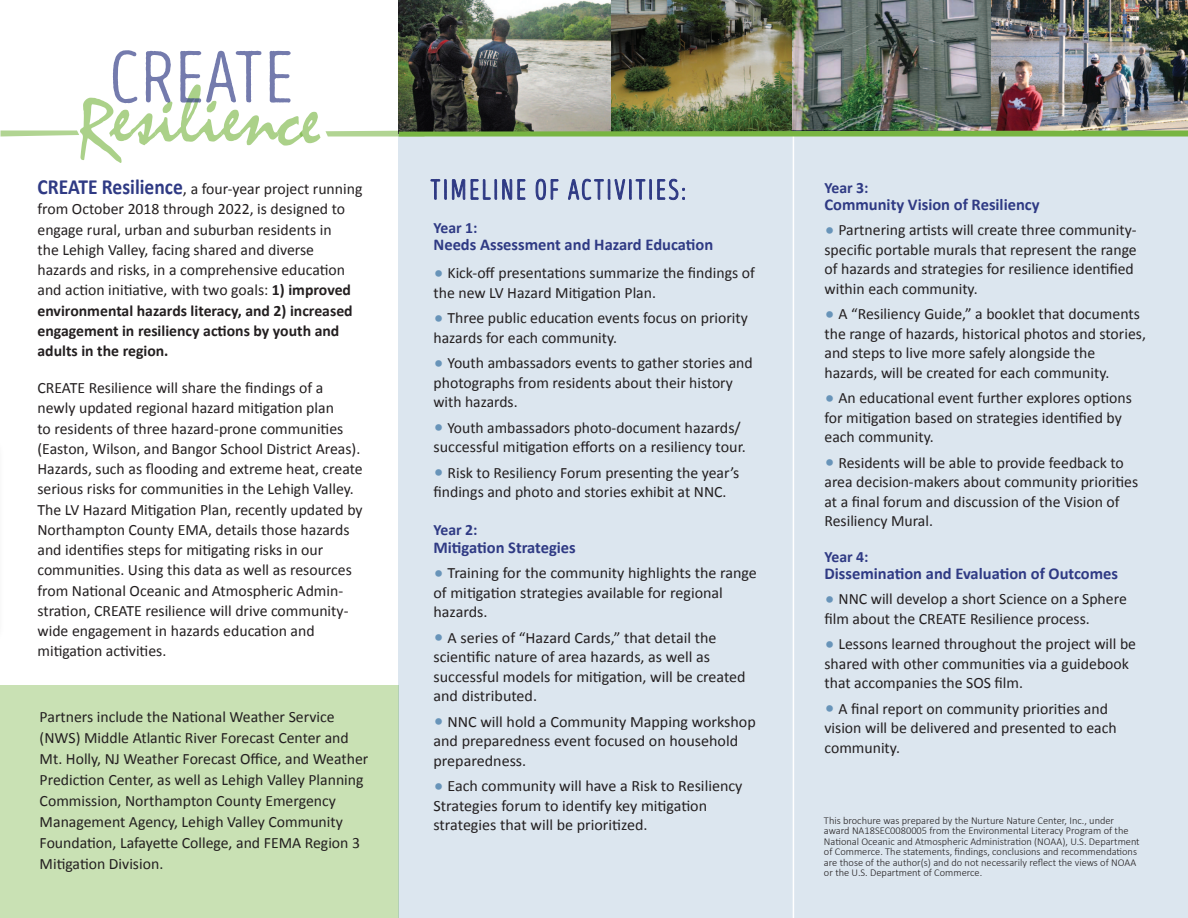
<style>
.page{position:relative;width:1188px;height:918px;background:#fff}
.page>*{position:absolute;margin:0;border:0;box-sizing:border-box;transform-origin:0 0}
.t1{font:700 16.5px "Calibri";color:#2f3a84}
.t2{font:15.75px/19.5px "Calibri";color:#231f20}
.t3{font:700 15.75px "Calibri";color:#2f3a84}
.t4{font:300 10.5px/10.5px "Calibri";color:#231f20}
.s1{font-weight:700;font-size:21.6px;color:#2f3a84}
.s2{font-size:16.5px}
.s3{font-weight:700}
.s4{font-size:21px;color:#6894b9}
</style>
<div class="page">
<div style="left:0;top:686px;width:399px;height:232px;background:#c9e1b4"></div>
<div style="left:398px;top:1px;width:790px;height:917px;background:#dce6ef"></div>
<svg style="left:430px;top:179px;width:96px;height:21px"></svg>
<svg style="left:535px;top:178px;width:24px;height:23px"></svg>
<svg style="left:568px;top:178px;width:117px;height:23px"></svg>
<img style="left:399px;top:0;width:213px;height:50px">
<img style="left:990px;top:0;width:198px;height:50px">
<img style="left:612px;top:0;width:180px;height:50px">
<img style="left:792px;top:0;width:198px;height:50px">
<img style="left:0;top:50px;width:1188px;height:113px">
<p class="t2" style="left:37px;top:179px;width:326px;line-height:20.2px"><span class="s1">CREATE Resilience</span><span class="s2">,</span> a four-year project running from October 2018 through 2022, is designed to engage rural, urban and suburban residents in<br>the Lehigh Valley, facing shared and diverse hazards and risks, in a comprehensive education and action initiative, with two goals: <span class="s3">1) improved environmental hazards literacy, and 2) increased engagement in resiliency actions by youth and adults in the region.</span></p>
<p class="t2" style="left:38px;top:378px;width:327px;line-height:20.2px">CREATE Resilience will share the findings of a newly updated regional hazard mitigation plan<br>to residents of three hazard-prone communities (Easton, Wilson, and Bangor School District Areas).<br>Hazards, such as flooding and extreme heat, create serious risks for communities in the Lehigh Valley.<br>The LV Hazard Mitigation Plan, recently updated by Northampton County EMA, details those hazards and identifies steps for mitigating risks in our communities. Using this data as well as resources from National Oceanic and Atmospheric Admin&shy;stration, CREATE resilience will drive community&shy;wide engagement in hazards education and mitigation activities.</p>
<p class="t2" style="left:40px;top:706px;width:330px;line-height:21px">Partners include the National Weather Service (NWS) Middle Atlantic River Forecast Center and Mt. Holly, NJ Weather Forecast Office, and Weather Prediction Center, as well as Lehigh Valley Planning Commission, Northampton County Emergency Management Agency, Lehigh Valley Community Foundation, Lafayette College, and FEMA Region 3<br>Mitigation Division.</p>
<p class="t3" style="left:434px;top:218px;width:46px">Year 1:</p>
<p class="t1" style="left:434px;top:234px;width:281px">Needs Assessment and Hazard Education</p>
<p class="t2" style="left:434px;top:263px;width:323px"><span class="s4">•</span> Kick-off presentations summarize the findings of the new LV Hazard Mitigation Plan.</p>
<p class="t2" style="left:434px;top:308px;width:316px"><span class="s4">•</span> Three public education events focus on priority hazards for each community.</p>
<p class="t2" style="left:433px;top:353px;width:321px"><span class="s4">•</span> Youth ambassadors events to gather stories and photographs from residents about their history with hazards.</p>
<p class="t2" style="left:433px;top:418px;width:314px"><span class="s4">•</span> Youth ambassadors photo-document hazards/ successful mitigation efforts on a resiliency tour.</p>
<p class="t2" style="left:434px;top:463px;width:307px"><span class="s4">•</span> Risk to Resiliency Forum presenting the year’s findings and photo and stories exhibit at NNC.</p>
<p class="t3" style="left:434px;top:519px;width:46px">Year 2:</p>
<p class="t1" style="left:434px;top:537px;width:144px">Mitigation Strategies</p>
<p class="t2" style="left:433px;top:563px;width:325px"><span class="s4">•</span> Training for the community highlights the range of mitigation strategies available for regional hazards.</p>
<p class="t2" style="left:433px;top:628px;width:314px"><span class="s4">•</span> A series of “Hazard Cards,” that detail the scientific nature of area hazards, as well as successful models for mitigation, will be created and distributed.</p>
<p class="t2" style="left:433px;top:712px;width:324px"><span class="s4">•</span> NNC will hold a Community Mapping workshop and preparedness event focused on household preparedness.</p>
<p class="t2" style="left:433px;top:776px;width:311px"><span class="s4">•</span> Each community will have a Risk to Resiliency<br>Strategies forum to identify key mitigation strategies that will be prioritized.</p>
<p class="t3" style="left:824px;top:178px;width:46px">Year 3:</p>
<p class="t1" style="left:824px;top:194px;width:217px">Community Vision of Resiliency</p>
<p class="t2" style="left:824px;top:220px;width:314px"><span class="s4">•</span> Partnering artists will create three community&shy;specific portable murals that represent the range of hazards and strategies for resilience identified within each community.</p>
<p class="t2" style="left:824px;top:304px;width:323px"><span class="s4">•</span> A “Resiliency Guide,” a booklet that documents the range of hazards, historical photos and stories, and steps to live more safely alongside the hazards, will be created for each community.</p>
<p class="t2" style="left:824px;top:388px;width:309px"><span class="s4">•</span> An educational event further explores options for mitigation based on strategies identified by each community.</p>
<p class="t2" style="left:824px;top:453px;width:315px"><span class="s4">•</span> Residents will be able to provide feedback to area decision-makers about community priorities at a final forum and discussion of the Vision of Resiliency Mural.</p>
<p class="t3" style="left:825px;top:547px;width:46px">Year 4:</p>
<p class="t1" style="left:824px;top:563px;width:295px">Dissemination and Evaluation of Outcomes</p>
<p class="t2" style="left:824px;top:589px;width:304px"><span class="s4">•</span> NNC will develop a short Science on a Sphere film about the CREATE Resilience process.</p>
<p class="t2" style="left:824px;top:634px;width:313px"><span class="s4">•</span> Lessons learned throughout the project will be shared with other communities via a guidebook that accompanies the SOS film.</p>
<p class="t2" style="left:824px;top:699px;width:294px"><span class="s4">•</span> A final report on community priorities and vision will be delivered and presented to each community.</p>
<p class="t4" style="left:824px;top:814px;width:317px">This brochure was prepared by the Nurture Nature Center, Inc., under award NA18SEC0080005 from the Environmental Literacy Program of the National Oceanic and Atmospheric Administration (NOAA), U.S. Department of Commerce. The statements, findings, conclusions and recommendations are those of the author(s) and do not necessarily reflect the views of NOAA or the U.S. Department of Commerce.</p>
</div>
